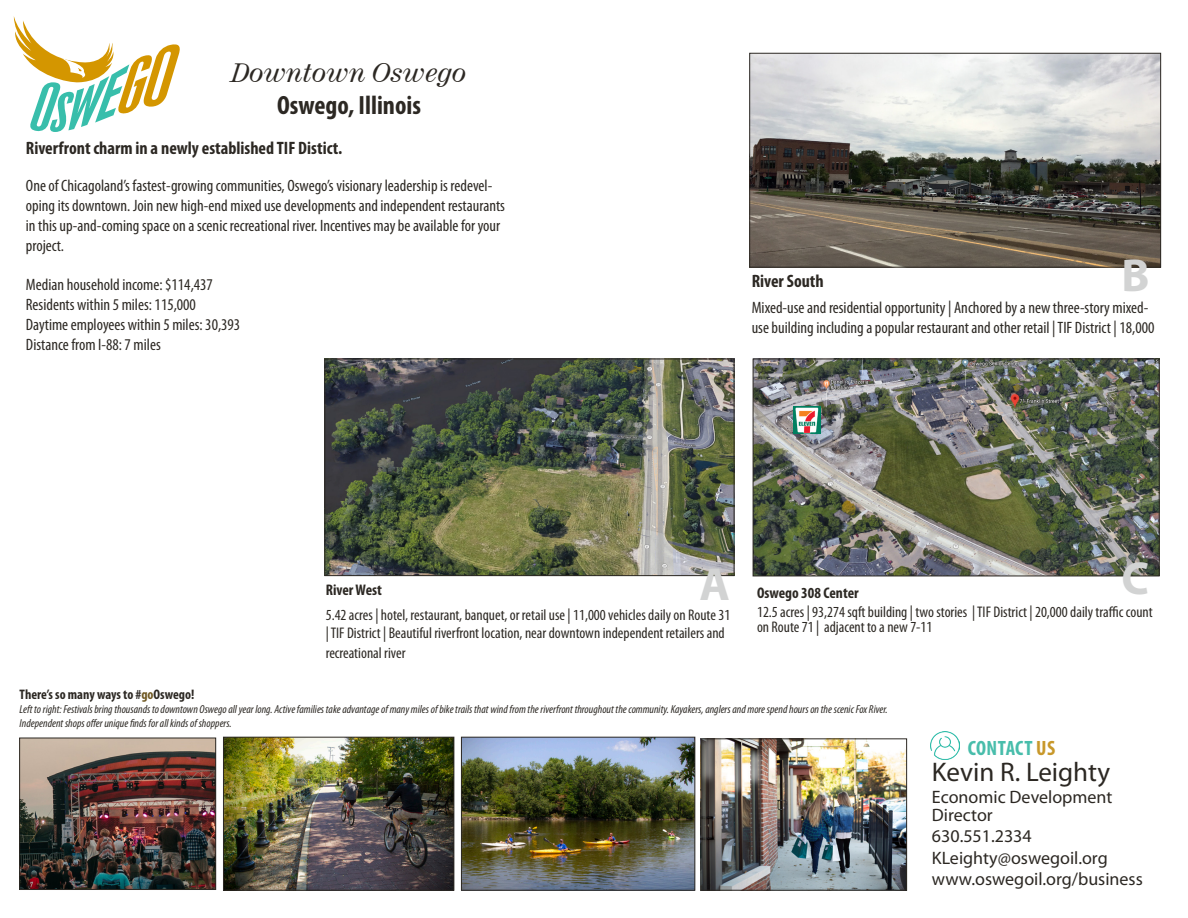
<style>
.page{position:relative;width:1188px;height:918px;background:#fff}
.page>*{position:absolute;margin:0;border:0;box-sizing:border-box;transform-origin:0 0}
.t1{font:700 46.5px "Myriad Pro";color:#d2d3d3}
.t2{font:27px "Myriad Pro";color:#2c2823}
.t3{font:700 condensed 26.55px "Myriad Pro";color:#2c2823}
.t4{font:italic 26.55px "Century 725 BT";color:#2c2823}
.t5{font:700 condensed 20.85px "Myriad Pro";letter-spacing:.02em;color:#48bdab}
.t6{font:18px/18px "Myriad Pro";color:#2c2823}
.t7{font:700 condensed 18px "Myriad Pro";color:#2c2823}
.t8{font:condensed 16.5px/19.8px "Myriad Pro";color:#2c2823}
.t9{font:condensed 15.45px/15.5px "Myriad Pro";color:#2c2823}
.t10{font:700 condensed 15.45px "Myriad Pro";color:#2c2823}
.t11{font:700 condensed 13.8px "Myriad Pro";color:#2c2823}
.t12{font:italic condensed 11.55px/13.8px "Myriad Pro";color:#2c2823}
.s1{color:#6e5721}
.s2{color:#c8982a}
</style>
<div class="page">
<img style="left:755px;top:361px;width:403px;height:213px">
<div style="left:753px;top:359px;width:407px;height:217px;border:1px solid #2c2823"></div>
<svg style="left:14px;top:17px;width:166px;height:115px"></svg>
<img style="left:931px;top:731px;width:28px;height:29px">
<img style="left:751px;top:55px;width:408px;height:211px">
<div style="left:749px;top:53px;width:412px;height:215px;border:1px solid #2c2823"></div>
<img style="left:327px;top:361px;width:405px;height:213px">
<div style="left:325px;top:359px;width:409px;height:217px;border:1px solid #2c2823"></div>
<img style="left:463px;top:739px;width:230px;height:149px">
<div style="left:461px;top:737px;width:234px;height:153px;border:1px solid #2c2823"></div>
<img style="left:21px;top:740px;width:193px;height:148px">
<div style="left:19px;top:738px;width:197px;height:152px;border:1px solid #2c2823"></div>
<img style="left:225px;top:739px;width:227px;height:149px">
<div style="left:223px;top:737px;width:231px;height:153px;border:1px solid #2c2823"></div>
<img style="left:703px;top:741px;width:202px;height:147px">
<div style="left:701px;top:739px;width:206px;height:151px;border:1px solid #2c2823"></div>
<img style="left:793px;top:407px;width:27px;height:26px">
<p class="t4" style="left:231px;top:56px;width:237px">Downtown Oswego</p>
<p class="t3" style="left:277px;top:88px;width:145px">Oswego, Illinois</p>
<p class="t7" style="left:26px;top:137px;width:318px">Riverfront charm in a newly established TIF Distict.</p>
<p class="t8" style="left:26px;top:176px;width:481px">One of Chicagoland’s fastest-growing communities, Oswego’s visionary leadership is redevel&shy;oping its downtown. Join new high-end mixed use developments and independent restaurants in this up-and-coming space on a scenic recreational river. Incentives may be available for your project.</p>
<p class="t8" style="left:26px;top:275px;width:189px">Median household income: $114,437</p>
<p class="t8" style="left:26px;top:295px;width:172px">Residents within 5 miles: 115,000</p>
<p class="t8" style="left:26px;top:315px;width:216px">Daytime employees within 5 miles: 30,393</p>
<p class="t8" style="left:26px;top:334px;width:136px">Distance from I-88: 7 miles</p>
<p class="t1" style="left:1121px;top:245px;width:30px">B</p>
<p class="t7" style="left:752px;top:270px;width:74px">River South</p>
<p class="t8" style="left:752px;top:297px;width:404px">Mixed-use and residential opportunity | Anchored by a new three-story mixed&shy;use building including a popular restaurant and other retail | TIF District | 18,000</p>
<p class="t1" style="left:699px;top:554px;width:32px">A</p>
<p class="t10" style="left:326px;top:580px;width:58px">River West</p>
<p class="t9" style="left:326px;top:605px;width:406px;line-height:18.6px">5.42 acres | hotel, restaurant, banquet, or retail use | 11,000 vehicles daily on Route 31 | TIF District | Beautiful riverfront location, near downtown independent retailers and</p>
<p class="t9" style="left:326px;top:645px;width:81px">recreational river</p>
<p class="t1" style="left:1121px;top:548px;width:29px">C</p>
<p class="t10" style="left:757px;top:584px;width:103px">Oswego 308 Center</p>
<p class="t9" style="left:757px;top:604px;width:397px">12.5 acres | 93,274 sqft building | two stories | TIF District | 20,000 daily traffic count on Route 71 | adjacent to a new 7-11</p>
<p class="t11" style="left:20px;top:686px;width:176px">There’s so many ways to #<span class="s1">go</span>Oswego!</p>
<p class="t12" style="left:20px;top:702px;width:870px">Left to right: Festivals bring thousands to downtown Oswego all year long. Active families take advantage of many miles of bike trails that wind from the riverfront throughout the community. Kayakers, anglers and more spend hours on the scenic Fox River.<br>Independent shops offer unique finds for all kinds of shoppers.</p>
<p class="t5" style="left:968px;top:735px;width:89px">CONTACT <span class="s2">US</span></p>
<p class="t2" style="left:932px;top:756px;width:180px">Kevin R. Leighty</p>
<p class="t6" style="left:932px;top:788px;width:182px">Economic Development<br>Director</p>
<p class="t6" style="left:932px;top:827px;width:101px">630.551.2334</p>
<p class="t6" style="left:932px;top:849px;width:177px">KLeighty@oswegoil.org</p>
<p class="t6" style="left:932px;top:870px;width:212px">www.oswegoil.org/business</p>
</div>
